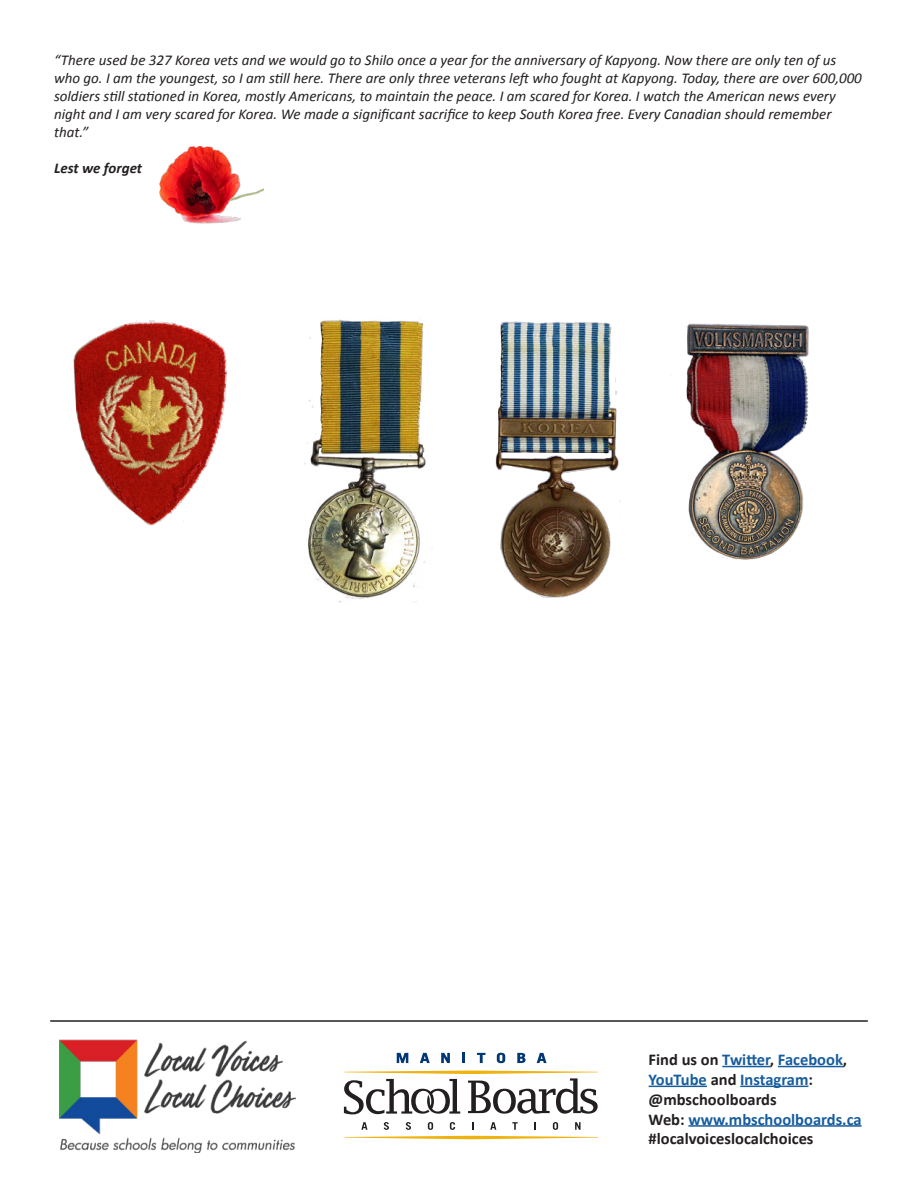
<style>
.page{position:relative;width:918px;height:1188px;background:#fff}
.page>*{position:absolute;margin:0;border:0;box-sizing:border-box;transform-origin:0 0}
.t1{font:700 16.5px/19.8px "Calibri";color:#231f20}
.t2{font:italic 15px/18px "Calibri";color:#231f20}
.t3{font:italic 700 15px "Calibri";color:#231f20}
.s1{color:#175d9e}
</style>
<div class="page">
<img style="left:59px;top:1039px;width:236px;height:114px">
<svg style="left:345px;top:1136px;width:253px;height:3px"></svg>
<svg style="left:397px;top:1053px;width:11px;height:10px"></svg>
<svg style="left:420px;top:1053px;width:10px;height:10px"></svg>
<svg style="left:441px;top:1053px;width:9px;height:10px"></svg>
<svg style="left:462px;top:1053px;width:3px;height:10px"></svg>
<svg style="left:477px;top:1053px;width:8px;height:10px"></svg>
<svg style="left:497px;top:1053px;width:8px;height:10px"></svg>
<svg style="left:517px;top:1053px;width:9px;height:10px"></svg>
<svg style="left:537px;top:1053px;width:10px;height:10px"></svg>
<svg style="left:361px;top:1122px;width:6px;height:8px"></svg>
<svg style="left:384px;top:1122px;width:5px;height:8px"></svg>
<svg style="left:406px;top:1122px;width:5px;height:8px"></svg>
<svg style="left:428px;top:1122px;width:5px;height:8px"></svg>
<svg style="left:450px;top:1122px;width:5px;height:8px"></svg>
<svg style="left:472px;top:1122px;width:2px;height:8px"></svg>
<svg style="left:490px;top:1122px;width:6px;height:8px"></svg>
<svg style="left:512px;top:1122px;width:6px;height:8px"></svg>
<svg style="left:534px;top:1122px;width:2px;height:8px"></svg>
<svg style="left:553px;top:1122px;width:5px;height:8px"></svg>
<svg style="left:575px;top:1122px;width:6px;height:8px"></svg>
<svg style="left:344px;top:1071px;width:254px;height:43px"></svg>
<hr style="left:50px;top:1020px;width:818px;height:2px;background:#231f20">
<hr style="left:722px;top:1066px;width:48px;height:1px;background:#175d9e">
<hr style="left:778px;top:1066px;width:65px;height:1px;background:#175d9e">
<hr style="left:649px;top:1086px;width:58px;height:1px;background:#175d9e">
<hr style="left:740px;top:1086px;width:69px;height:1px;background:#175d9e">
<hr style="left:688px;top:1125px;width:174px;height:2px;background:#175d9e">
<img style="left:159px;top:146px;width:105px;height:78px">
<img style="left:671px;top:323px;width:138px;height:237px">
<img style="left:304px;top:319px;width:122px;height:284px">
<img style="left:495px;top:321px;width:126px;height:277px">
<img style="left:73px;top:320px;width:155px;height:206px">
<p class="t2" style="left:54px;top:52px;width:809px">“There used be 327 Korea vets and we would go to Shilo once a year for the anniversary of Kapyong. Now there are only ten of us who go. I am the youngest, so I am still here. There are only three veterans left who fought at Kapyong. Today, there are over 600,000 soldiers still stationed in Korea, mostly Americans, to maintain the peace. I am scared for Korea. I watch the American news every night and I am very scared for Korea. We made a significant sacrifice to keep South Korea free. Every Canadian should remember that.”</p>
<p class="t3" style="left:54px;top:162px;width:90px">Lest we forget</p>
<p class="t1" style="left:649px;top:1051px;width:214px">Find us on <span class="s1">Twitter</span>, <span class="s1">Facebook</span>,<br><span class="s1">YouTube</span> and <span class="s1">Instagram</span>: @mbschoolboards<br>Web: <span class="s1">www.mbschoolboards.ca </span>#localvoiceslocalchoices</p>
</div>
